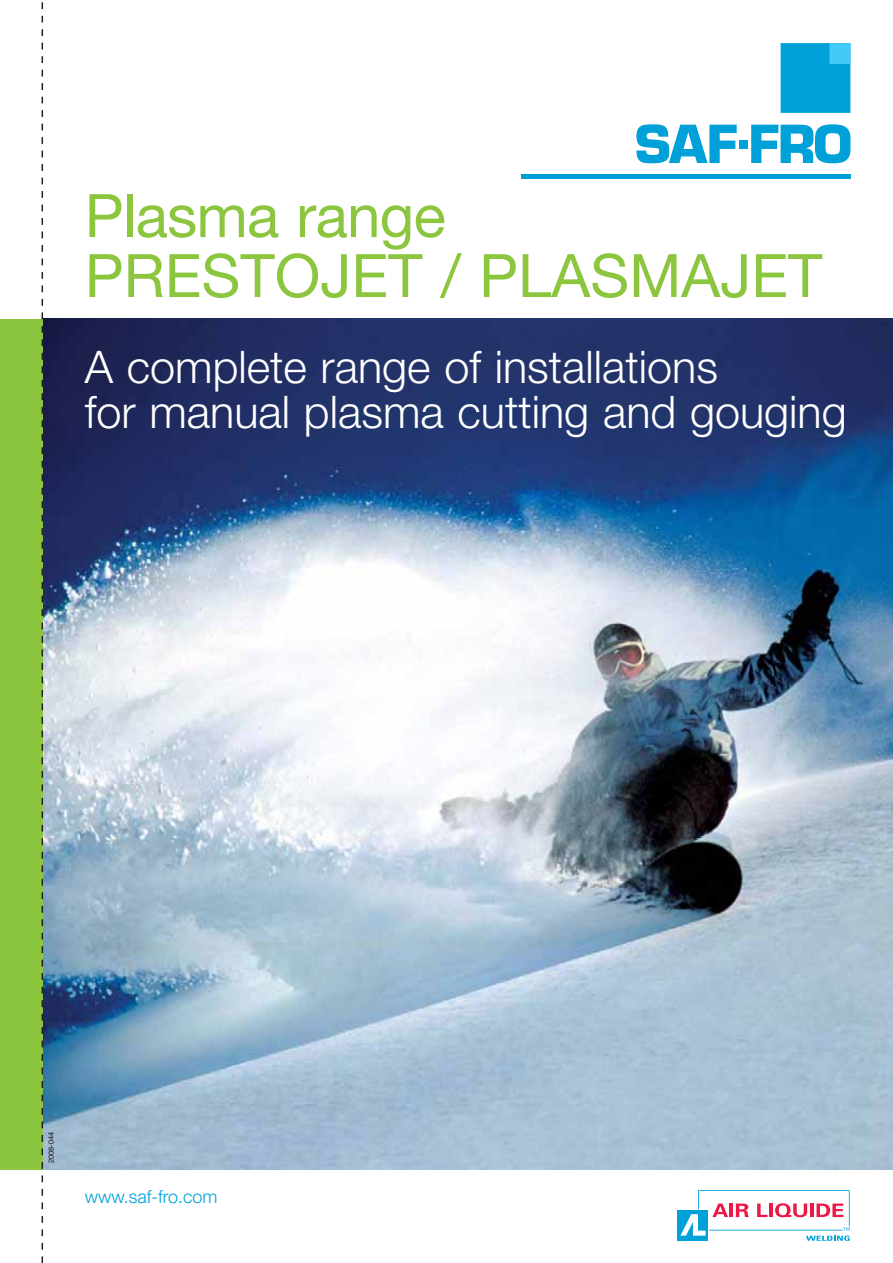
<style>
.page{position:relative;width:893px;height:1263px;background:#fff}
.page>*{position:absolute;margin:0;border:0;box-sizing:border-box;transform-origin:0 0}
.t1{font:60px/60px "Helvetica Neue";color:#8cc63f}
.t2{font:300 45px/45px "Helvetica Neue";color:#fff}
.t3{font:300 18px "Helvetica Neue";color:#00a0d9}
.t4{font:7.5px "Helvetica";color:#231f20}
</style>
<div class="page">
<img style="left:43px;top:319px;width:849px;height:850px">
<div style="left:0;top:319px;width:42px;height:850px;background:#8cc63f"></div>
<svg style="left:677px;top:1190px;width:173px;height:51px"></svg>
<svg style="left:42px;top:2px;width:1px;height:1261px"></svg>
<hr style="left:521px;top:175px;width:329px;height:4px;background:#00a0d9">
<div style="left:780px;top:43px;width:70px;height:70px;background:#00a0d9"></div>
<div style="left:829px;top:43px;width:21px;height:21px;background:#44c8f5"></div>
<svg style="left:636px;top:124px;width:101px;height:39px"></svg>
<div style="left:739px;top:141px;width:8px;height:8px;background:#00a0d9"></div>
<svg style="left:751px;top:124px;width:99px;height:39px"></svg>
<h1 class="t1" style="left:85px;top:192px;width:739px">Plasma range<br>PRESTOJET / PLASMAJET</h1>
<p class="t2" style="left:85px;top:349px;width:763px">A complete range of installations<br>for manual plasma cutting and gouging</p>
<p class="t4" style="left:48px;top:1163px;width:33px;rotate:-90deg">2008-044</p>
<p class="t3" style="left:85px;top:1190px;width:134px">www.saf-fro.com</p>
</div>
